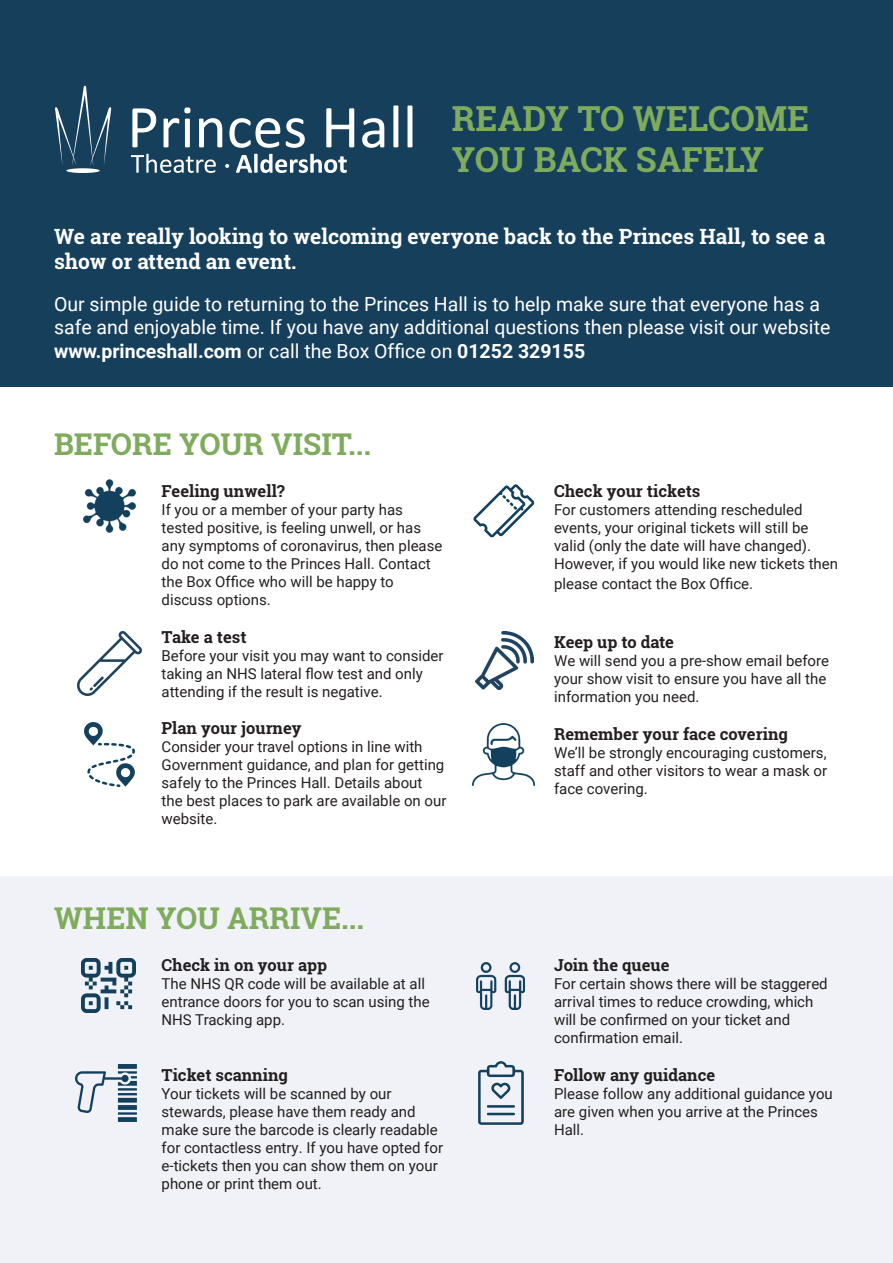
<style>
.page{position:relative;width:893px;height:1263px;background:#fff}
.page>*{position:absolute;margin:0;border:0;box-sizing:border-box;transform-origin:0 0}
.t1{font:700 34.5px "Roboto Slab";color:#7fab5d}
.t2{font:700 30px "Roboto Slab";color:#7fab5d}
.t3{font:700 21px/25.2px "Roboto Slab";color:#fff}
.t4{font:19.5px/23.4px "Roboto";color:#fff}
.t5{font:700 16.5px "Roboto Slab";color:#231f20}
.t6{font:15px/18px "Roboto";color:#231f20}
.s1{font-weight:700}
</style>
<div class="page">
<div style="left:0;top:876px;width:893px;height:387px;background:#f0f2f7"></div>
<div style="left:0;top:0;width:893px;height:386px;background:#163f5c"></div>
<svg style="left:55px;top:86px;width:56px;height:79px"></svg>
<svg style="left:132px;top:108px;width:24px;height:39px"></svg>
<svg style="left:164px;top:107px;width:26px;height:40px"></svg>
<svg style="left:199px;top:118px;width:23px;height:29px"></svg>
<svg style="left:229px;top:118px;width:51px;height:30px"></svg>
<svg style="left:286px;top:118px;width:19px;height:30px"></svg>
<svg style="left:326px;top:108px;width:28px;height:39px"></svg>
<svg style="left:362px;top:118px;width:22px;height:30px"></svg>
<svg style="left:393px;top:105px;width:5px;height:42px"></svg>
<svg style="left:407px;top:105px;width:5px;height:42px"></svg>
<svg style="left:131px;top:154px;width:85px;height:19px"></svg>
<svg style="left:236px;top:154px;width:111px;height:19px"></svg>
<svg style="left:225px;top:164px;width:4px;height:4px"></svg>
<div style="left:66px;top:168px;width:34px;height:5px;background:#fff;border-radius:50%"></div>
<img style="left:78px;top:631px;width:63px;height:64px">
<img style="left:84px;top:480px;width:51px;height:52px">
<img style="left:85px;top:723px;width:49px;height:64px">
<img style="left:476px;top:631px;width:57px;height:59px">
<img style="left:473px;top:484px;width:62px;height:54px">
<img style="left:473px;top:724px;width:62px;height:62px">
<img style="left:81px;top:958px;width:55px;height:55px">
<img style="left:477px;top:962px;width:48px;height:47px">
<img style="left:75px;top:1064px;width:62px;height:57px">
<img style="left:479px;top:1061px;width:44px;height:64px">
<p class="t1" style="left:452px;top:95px;width:359px">READY TO WELCOME</p>
<p class="t1" style="left:452px;top:136px;width:314px">YOU BACK SAFELY</p>
<p class="t3" style="left:54px;top:224px;width:773px">We are really looking to welcoming everyone back to the Princes Hall, to see a show or attend an event.</p>
<p class="t4" style="left:54px;top:291px;width:778px">Our simple guide to returning to the Princes Hall is to help make sure that everyone has a safe and enjoyable time. If you have any additional questions then please visit our website <span class="s1">www.princeshall.com</span> or call the Box Office on <span class="s1">01252 329155</span></p>
<p class="t2" style="left:54px;top:423px;width:319px">BEFORE YOUR VISIT...</p>
<p class="t5" style="left:162px;top:479px;width:125px">Feeling unwell?</p>
<p class="t6" style="left:162px;top:500px;width:243px">If you or a member of your party has</p>
<p class="t6" style="left:162px;top:518px;width:282px">tested positive, is feeling unwell, or has any symptoms of coronavirus, then please do not come to the Princes Hall. Contact the Box Office who will be happy to</p>
<p class="t6" style="left:162px;top:590px;width:111px">discuss options.</p>
<p class="t5" style="left:162px;top:625px;width:86px">Take a test</p>
<p class="t6" style="left:162px;top:646px;width:284px">Before your visit you may want to consider taking an NHS lateral flow test and only attending if the result is negative.</p>
<p class="t5" style="left:162px;top:717px;width:141px">Plan your journey</p>
<p class="t6" style="left:162px;top:737px;width:286px">Consider your travel options in line with Government guidance, and plan for getting safely to the Princes Hall. Details about the best places to park are available on our website.</p>
<p class="t2" style="left:54px;top:897px;width:312px">WHEN YOU ARRIVE...</p>
<p class="t5" style="left:162px;top:954px;width:167px">Check in on your app</p>
<p class="t6" style="left:162px;top:974px;width:270px">The NHS QR code will be available at all entrance doors for you to scan using the<br>NHS Tracking app.</p>
<p class="t5" style="left:162px;top:1063px;width:128px">Ticket scanning</p>
<p class="t6" style="left:162px;top:1084px;width:232px">Your tickets will be scanned by our</p>
<p class="t6" style="left:162px;top:1102px;width:283px">stewards, please have them ready and make sure the barcode is clearly readable for contactless entry. If you have opted for e-tickets then you can show them on your phone or print them out.</p>
<p class="t5" style="left:554px;top:479px;width:148px">Check your tickets</p>
<p class="t6" style="left:554px;top:500px;width:286px">For customers attending rescheduled events, your original tickets will still be valid (only the date will have changed).<br>However, if you would like new tickets then</p>
<p class="t6" style="left:554px;top:574px;width:201px">please contact the Box Office.</p>
<p class="t5" style="left:554px;top:631px;width:121px">Keep up to date</p>
<p class="t6" style="left:554px;top:651px;width:277px">We will send you a pre-show email before your show visit to ensure you have all the information you need.</p>
<p class="t5" style="left:554px;top:722px;width:235px">Remember your face covering</p>
<p class="t6" style="left:554px;top:743px;width:275px;text-align:justify">We’ll be strongly encouraging customers, staff and other visitors to wear a mask or face covering.</p>
<p class="t5" style="left:554px;top:954px;width:117px">Join the queue</p>
<p class="t6" style="left:554px;top:974px;width:275px">For certain shows there will be staggered arrival times to reduce crowding, which will be confirmed on your ticket and</p>
<p class="t6" style="left:554px;top:1028px;width:130px">confirmation email.</p>
<p class="t5" style="left:554px;top:1063px;width:163px">Follow any guidance</p>
<p class="t6" style="left:554px;top:1084px;width:280px">Please follow any additional guidance you are given when you arrive at the Princes<br>Hall.</p>
</div>
